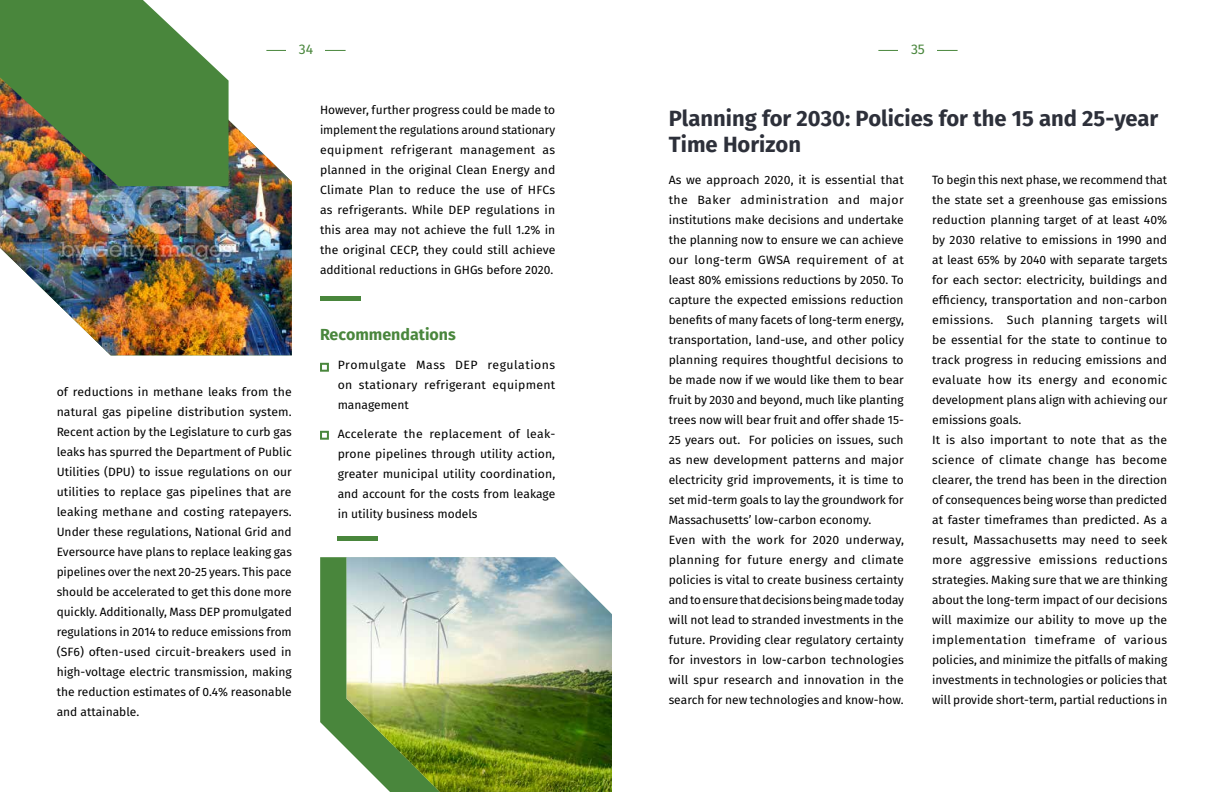
<style>
.page{position:relative;width:1224px;height:792px;background:#fff}
.page>*{position:absolute;margin:0;border:0;box-sizing:border-box;transform-origin:0 0}
.t1{font:700 22px/26.4px "Fira Sans";color:#2d303a}
.t2{font:700 16px "Fira Sans";color:#49863c}
.t3{font:14px "Fira Sans";color:#49863c}
.t4{font:12px/20px "Fira Sans";color:#000;text-align:justify}
</style>
<div class="page">
<hr style="left:266px;top:50px;width:80px;height:1px;background:#49863c">
<hr style="left:878px;top:50px;width:80px;height:1px;background:#49863c">
<div style="left:287px;top:41px;width:38px;height:19px;background:#fff"></div>
<div style="left:899px;top:41px;width:38px;height:19px;background:#fff"></div>
<div style="left:320px;top:363px;width:9px;height:9px;border:2px solid #49863c"></div>
<div style="left:320px;top:431px;width:9px;height:9px;border:2px solid #49863c"></div>
<hr style="left:338px;top:537px;width:40px;height:4px;background:#49863c">
<hr style="left:320px;top:296px;width:40px;height:4px;background:#49863c">
<img style="left:0;top:120px;width:292px;height:235px">
<img style="left:0;top:0;width:229px;height:186px">
<svg style="left:320px;top:557px;width:27px;height:192px;background:#59904d"></svg>
<img style="left:347px;top:557px;width:265px;height:235px">
<p class="t3" style="left:299px;top:39px;width:16px">34</p>
<p class="t3" style="left:911px;top:39px;width:15px">35</p>
<p class="t4" style="left:57px;top:382px;width:237px">of reductions in methane leaks from the natural gas pipeline distribution system.<br>Recent action by the Legislature to curb gas leaks has spurred the Department of Public Utilities (DPU) to issue regulations on our utilities to replace gas pipelines that are leaking methane and costing ratepayers.<br>Under these regulations, National Grid and Eversource have plans to replace leaking gas pipelines over the next 20-25 years. This pace should be accelerated to get this done more quickly. Additionally, Mass DEP promulgated regulations in 2014 to reduce emissions from (SF6) often-used circuit-breakers used in high-voltage electric transmission, making the reduction estimates of 0.4% reasonable and attainable.</p>
<p class="t4" style="left:320px;top:100px;width:237px">However, further progress could be made to implement the regulations around stationary equipment refrigerant management as planned in the original Clean Energy and Climate Plan to reduce the use of HFCs as refrigerants. While DEP regulations in this area may not achieve the full 1.2% in the original CECP, they could still achieve additional reductions in GHGs before 2020.</p>
<h1 class="t1" style="left:669px;top:105px;width:491px">Planning for 2030: Policies for the 15 and 25-year<br>Time Horizon</h1>
<p class="t4" style="left:669px;top:170px;width:237px;text-align:left">As we approach 2020, it is essential that the Baker administration and major institutions make decisions and undertake the planning now to ensure we can achieve our long-term GWSA requirement of at least 80% emissions reductions by 2050. To capture the expected emissions reduction benefits of many facets of long-term energy, transportation, land-use, and other policy planning requires thoughtful decisions to be made now if we would like them to bear fruit by 2030 and beyond, much like planting trees now will bear fruit and offer shade 15- 25 years out. For policies on issues, such as new development patterns and major electricity grid improvements, it is time to set mid-term goals to lay the groundwork for Massachusetts’ low-carbon economy.<br>Even with the work for 2020 underway, planning for future energy and climate policies is vital to create business certainty and to ensure that decisions being made today will not lead to stranded investments in the future. Providing clear regulatory certainty for investors in low-carbon technologies will spur research and innovation in the search for new technologies and know-how.</p>
<p class="t4" style="left:932px;top:170px;width:237px;text-align:left">To begin this next phase, we recommend that the state set a greenhouse gas emissions reduction planning target of at least 40% by 2030 relative to emissions in 1990 and at least 65% by 2040 with separate targets for each sector: electricity, buildings and efficiency, transportation and non-carbon emissions. Such planning targets will be essential for the state to continue to track progress in reducing emissions and evaluate how its energy and economic development plans align with achieving our emissions goals.<br>It is also important to note that as the science of climate change has become clearer, the trend has been in the direction of consequences being worse than predicted at faster timeframes than predicted. As a result, Massachusetts may need to seek more aggressive emissions reductions strategies. Making sure that we are thinking about the long-term impact of our decisions will maximize our ability to move up the implementation timeframe of various policies, and minimize the pitfalls of making investments in technologies or policies that will provide short-term, partial reductions in</p>
<h2 class="t2" style="left:320px;top:323px;width:137px">Recommendations</h2>
<p class="t4" style="left:338px;top:355px;width:219px">Promulgate Mass DEP regulations on stationary refrigerant equipment management</p>
<p class="t4" style="left:338px;top:424px;width:219px">Accelerate the replacement of leak&shy;prone pipelines through utility action, greater municipal utility coordination, and account for the costs from leakage in utility business models</p>
</div>
